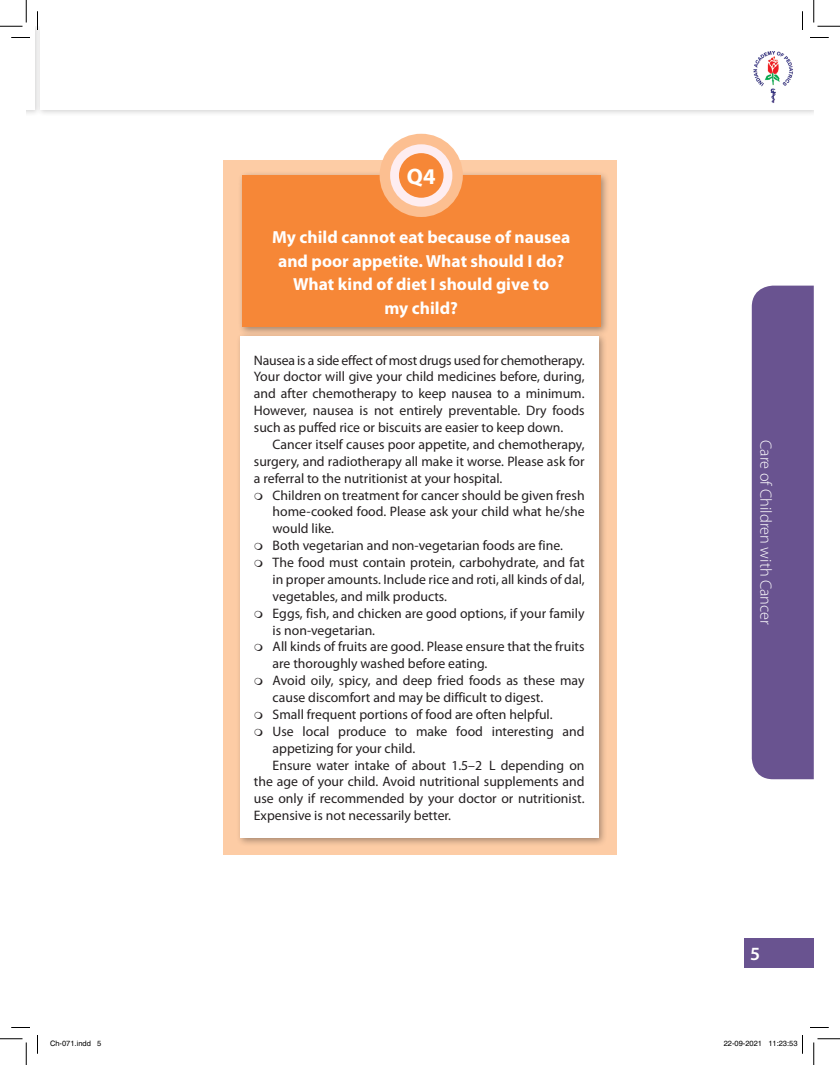
<style>
.page{position:relative;width:840px;height:1065px;background:#fff}
.page>*{position:absolute;margin:0;border:0;box-sizing:border-box;transform-origin:0 0}
.Questions{font:700 22.5px "Myriad Pro";color:#fff}
.t1{font:600 18.75px "Myriad Pro";color:#fff}
.Questions-2{font:700 17.5px/23.8px "Myriad Pro";color:#fff;text-align:center}
.t2{font:300 16.25px "Myriad Pro";color:#fff}
._0p{font:13.75px/16.9px "Myriad Pro";color:#231f20}
.Body_text{font:13.75px/16.9px "Myriad Pro";color:#231f20;text-align:justify}
.t3{font:7.5px "Helvetica";color:#000}
</style>
<div class="page">
<div style="left:752px;top:286px;width:62px;height:493px;background:#695390"></div>
<div style="left:26px;top:26px;width:15px;height:91px;background:#231f20;opacity:.2"></div>
<div style="left:26px;top:26px;width:9px;height:84px;background:#fff"></div>
<div style="left:36px;top:26px;width:778px;height:91px;background:#231f20;opacity:.2"></div>
<div style="left:40px;top:26px;width:774px;height:84px;background:#fff"></div>
<div style="left:744px;top:938px;width:70px;height:30px;background:#695390"></div>
<img style="left:753px;top:51px;width:40px;height:52px">
<div style="left:223px;top:161px;width:394px;height:694px;background:#fdcca5"></div>
<div style="left:238px;top:171px;width:372px;height:166px;background:#231f20;opacity:.4"></div>
<div style="left:242px;top:175px;width:358px;height:152px;background:#f68737"></div>
<div style="left:236px;top:332px;width:372px;height:515px;background:#231f20;opacity:.4"></div>
<div style="left:240px;top:336px;width:358px;height:502px;background:#fff"></div>
<svg style="left:386px;top:140px;width:71px;height:71px"></svg>
<div style="left:380px;top:134px;width:83px;height:83px;border:12px solid #fcbf91;border-radius:50%"></div>
<svg style="left:395px;top:149px;width:53px;height:53px"></svg>
<div style="left:390px;top:144px;width:62px;height:63px;border:9px solid #feedf0;border-radius:50%"></div>
<svg style="left:11px;top:37px;width:19px;height:1px"></svg>
<svg style="left:810px;top:37px;width:19px;height:1px"></svg>
<svg style="left:11px;top:1027px;width:19px;height:1px"></svg>
<svg style="left:810px;top:1027px;width:19px;height:1px"></svg>
<svg style="left:37px;top:11px;width:1px;height:19px"></svg>
<svg style="left:37px;top:1035px;width:1px;height:19px"></svg>
<svg style="left:802px;top:11px;width:1px;height:19px"></svg>
<svg style="left:0;top:0;width:27px;height:27px"></svg>
<svg style="left:0;top:1039px;width:27px;height:26px"></svg>
<svg style="left:814px;top:0;width:26px;height:27px"></svg>
<svg style="left:814px;top:1039px;width:26px;height:26px"></svg>
<svg style="left:802px;top:1035px;width:1px;height:19px"></svg>
<p class="Questions" style="left:407px;top:162px;width:30px">Q4</p>
<p class="Questions-2" style="left:272px;top:224px;width:300px">My child cannot eat because of nausea and poor appetite. What should I do?<br>What kind of diet I should give to<br>my child?</p>
<p class="_0p" style="left:254px;top:351px;width:332px;text-align:justify">Nausea is a side effect of most drugs used for chemotherapy.<br>Your doctor will give your child medicines before, during, and after chemotherapy to keep nausea to a minimum.<br>However, nausea is not entirely preventable. Dry foods such as puffed rice or biscuits are easier to keep down.</p>
<p class="Body_text" style="left:254px;top:436px;width:332px;text-indent:19px">Cancer itself causes poor appetite, and chemotherapy, surgery, and radiotherapy all make it worse. Please ask for a referral to the nutritionist at your hospital.</p>
<p class="_0p" style="left:273px;top:486px;width:313px;text-align:justify">Children on treatment for cancer should be given fresh home-cooked food. Please ask your child what he/she would like.</p>
<p class="_0p" style="left:273px;top:537px;width:292px">Both vegetarian and non-vegetarian foods are fine.</p>
<p class="_0p" style="left:273px;top:554px;width:314px;text-align:justify">The food must contain protein, carbohydrate, and fat in proper amounts. Include rice and roti, all kinds of dal, vegetables, and milk products.</p>
<p class="_0p" style="left:273px;top:604px;width:313px">Eggs, fish, and chicken are good options, if your family is non-vegetarian.</p>
<p class="_0p" style="left:273px;top:638px;width:313px">All kinds of fruits are good. Please ensure that the fruits are thoroughly washed before eating.</p>
<p class="_0p" style="left:273px;top:672px;width:313px">Avoid oily, spicy, and deep fried foods as these may cause discomfort and may be difficult to digest.</p>
<p class="_0p" style="left:273px;top:706px;width:281px">Small frequent portions of food are often helpful.</p>
<p class="_0p" style="left:273px;top:723px;width:313px">Use local produce to make food interesting and appetizing for your child.</p>
<p class="Body_text" style="left:254px;top:756px;width:332px;text-indent:19px">Ensure water intake of about 1.5–2 L depending on the age of your child. Avoid nutritional supplements and use only if recommended by your doctor or nutritionist.<br>Expensive is not necessarily better.</p>
<p class="t2" style="left:776px;top:440px;width:187px;rotate:90deg">Care of Children with Cancer</p>
<h2 class="t1" style="left:750px;top:942px;width:12px">5</h2>
<p class="t3" style="left:50px;top:1039px;width:53px">Ch-071.indd 5</p>
<p class="t3" style="left:724px;top:1039px;width:75px">22-09-2021 11:23:53</p>
</div>
